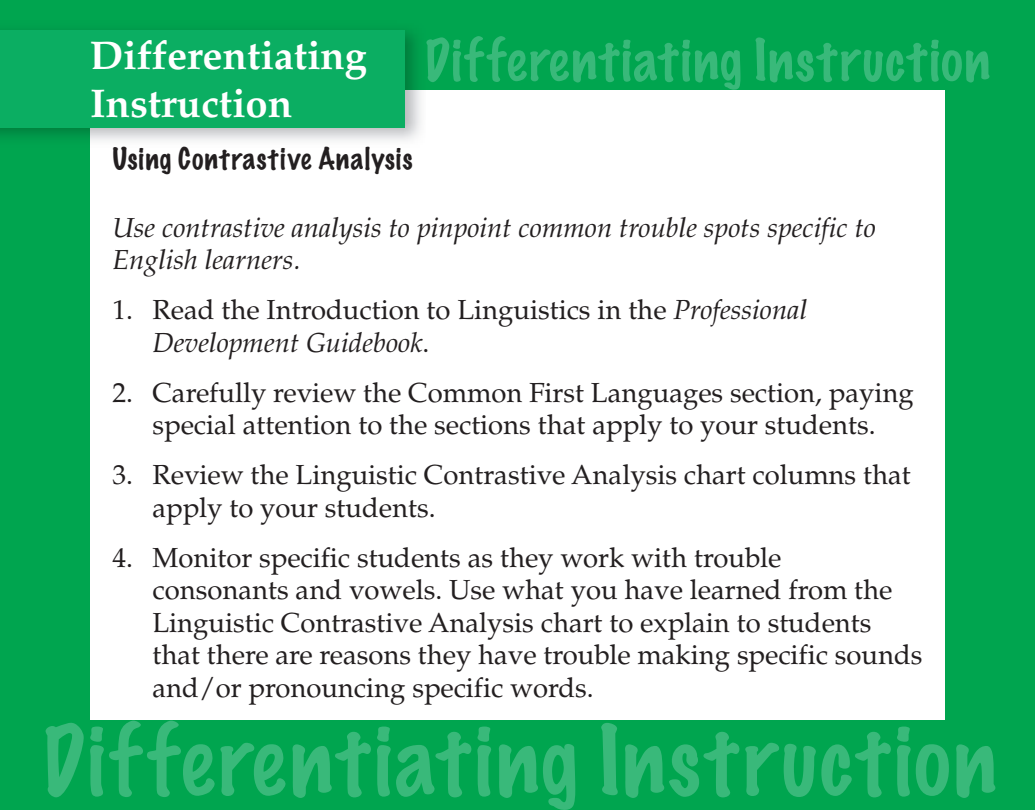
<style>
.page{position:relative;width:1035px;height:810px;background:#00a54f}
.page>*{position:absolute;margin:0;border:0;box-sizing:border-box;transform-origin:0 0}
.t1{font:100 87.5px "Marker Felt";letter-spacing:.045em;color:#39b97a}
.t2{font:100 52.5px "Marker Felt";letter-spacing:.04em;color:#39b97a}
.t3{font:700 40px/48px "Palatino";color:#fff}
.t4{font:27.5px/32.5px "Palatino";color:#231f20}
.t5{font:italic 27.5px/32.5px "Palatino";color:#231f20}
.t6{font:100 27.5px "Marker Felt";letter-spacing:.045em;color:#231f20}
.s1{font-style:italic}
</style>
<div class="page">
<div style="left:90px;top:90px;width:855px;height:630px;background:#fff"></div>
<div style="left:0;top:30px;width:405px;height:98px;background:#0bae62"></div>
<p class="t3" style="left:90px;top:36px;width:279px">Differentiating<br>Instruction</p>
<p class="t6" style="left:112px;top:146px;width:302px">Using Contrastive Analysis</p>
<p class="t2" style="left:424px;top:34px;width:567px">Differentiating Instruction</p>
<p class="t5" style="left:112px;top:214px;width:765px">Use contrastive analysis to pinpoint common trouble spots specific to<br>English learners.</p>
<p class="t4" style="left:153px;top:297px;width:656px;text-indent:-40px">1. Read the Introduction to Linguistics in the <span class="s1">Professional<br>Development Guidebook</span>.</p>
<p class="t4" style="left:112px;top:380px;width:803px;text-align:center">2. Carefully review the Common First Languages section, paying special attention to the sections that apply to your students.</p>
<p class="t4" style="left:152px;top:462px;width:760px;text-indent:-40px">3. Review the Linguistic Contrastive Analysis chart columns that apply to your students.</p>
<p class="t4" style="left:152px;top:545px;width:771px;text-indent:-40px">4. Monitor specific students as they work with trouble consonants and vowels. Use what you have learned from the Linguistic Contrastive Analysis chart to explain to students that there are reasons they have trouble making specific sounds and/or pronouncing specific words.</p>
<p class="t1" style="left:42px;top:718px;width:956px">Differentiating Instruction</p>
</div>
